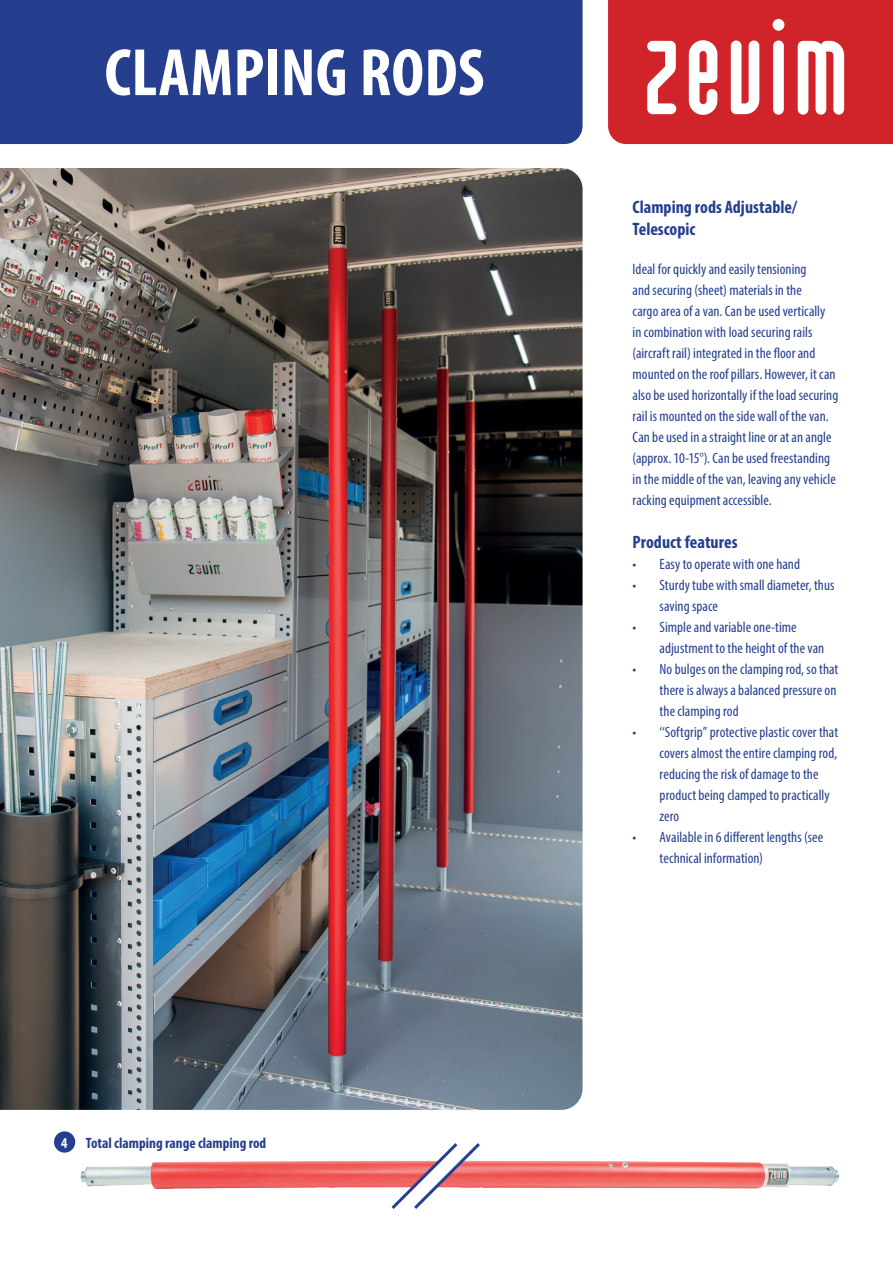
<style>
.page{position:relative;width:893px;height:1263px;background:#fff}
.page>*{position:absolute;margin:0;border:0;box-sizing:border-box;transform-origin:0 0}
.t1{font:700 condensed 67.5px "Myriad Pro";letter-spacing:.005em;color:#fff}
.t2{font:700 condensed 18px/21.6px "Myriad Pro";color:#253f8e}
.t3{font:condensed 15px/21px "Myriad Pro";letter-spacing:.005em;color:#253f8e}
.t4{font:700 condensed 15px "Myriad Pro";color:#253f8e}
.s1{color:#fff}
</style>
<div class="page">
<div style="left:0;top:0;width:583px;height:144px;background:#253f8e"></div>
<svg style="left:608px;top:0;width:285px;height:144px"></svg>
<img style="left:80px;top:1160px;width:760px;height:29px">
<svg style="left:388px;top:1143px;width:95px;height:66px"></svg>
<div style="left:54px;top:1131px;width:21px;height:22px;background:#253f8e;border-radius:50%"></div>
<img style="left:0;top:168px;width:583px;height:942px">
<h1 class="t1" style="left:105px;top:30px;width:381px">CLAMPING RODS</h1>
<p class="t4" style="left:61px;top:1133px;width:207px"><span class="s1">4</span> Total clamping range clamping rod</p>
<p class="t2" style="left:633px;top:196px;width:166px">Clamping rods Adjustable/<br>Telescopic</p>
<p class="t3" style="left:633px;top:258px;width:207px">Ideal for quickly and easily tensioning<br>and securing (sheet) materials in the<br>cargo area of a van. Can be used vertically<br>in combination with load securing rails (aircraft rail) integrated in the floor and mounted on the roof pillars. However, it can also be used horizontally if the load securing rail is mounted on the side wall of the van.<br>Can be used in a straight line or at an angle (approx. 10-15°). Can be used freestanding in the middle of the van, leaving any vehicle racking equipment accessible.</p>
<p class="t2" style="left:633px;top:530px;width:106px">Product features</p>
<p class="t3" style="left:633px;top:553px;width:169px">• Easy to operate with one hand</p>
<p class="t3" style="left:660px;top:574px;width:176px;text-indent:-27px">• Sturdy tube with small diameter, thus saving space</p>
<p class="t3" style="left:660px;top:616px;width:166px;text-indent:-27px">• Simple and variable one-time adjustment to the height of the van</p>
<p class="t3" style="left:660px;top:658px;width:180px;text-indent:-27px">• No bulges on the clamping rod, so that there is always a balanced pressure on the clamping rod</p>
<p class="t3" style="left:660px;top:721px;width:180px;text-indent:-27px">• ‘‘Softgrip” protective plastic cover that covers almost the entire clamping rod, reducing the risk of damage to the product being clamped to practically zero</p>
<p class="t3" style="left:660px;top:826px;width:165px;text-indent:-27px">• Available in 6 different lengths (see technical information)</p>
</div>
